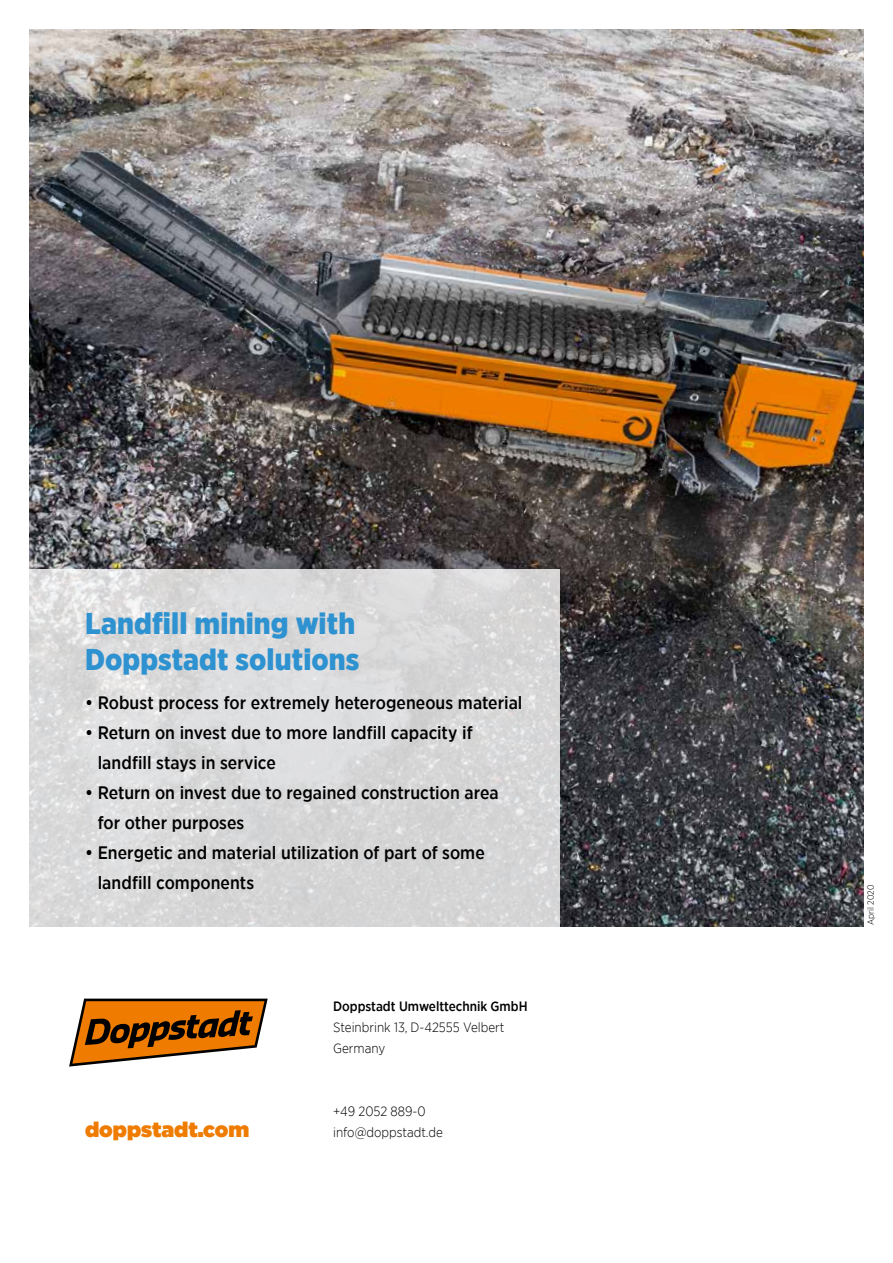
<style>
.page{position:relative;width:893px;height:1263px;background:#fff}
.page>*{position:absolute;margin:0;border:0;box-sizing:border-box;transform-origin:0 0}
.t1{font:900 30px/36px "Gotham Narrow";letter-spacing:.005em;color:#2e92d0}
.t2{font:900 21px "Gotham";color:#ef7c00}
.t3{font:500 18px/30px "Gotham Narrow";color:#000}
.t4{font:300 13.5px/21px "Gotham Narrow";color:#000}
.t5{font:500 13.5px "Gotham Narrow";color:#000}
.t6{font:300 9px "Gotham Narrow";color:#000}
</style>
<div class="page">
<img style="left:30px;top:30px;width:833px;height:896px">
<div style="left:30px;top:569px;width:530px;height:357px;background:#d9d9da"></div>
<svg style="left:69px;top:998px;width:199px;height:68px"></svg>
<h1 class="t1" style="left:85px;top:605px;width:276px">Landfill mining with<br>Doppstadt solutions</h1>
<p class="t3" style="left:85px;top:688px;width:439px">• Robust process for extremely heterogeneous material</p>
<p class="t3" style="left:98px;top:718px;width:376px;text-indent:-13px">• Return on invest due to more landfill capacity if landfill stays in service</p>
<p class="t3" style="left:98px;top:778px;width:403px;text-indent:-13px">• Return on invest due to regained construction area for other purposes</p>
<p class="t3" style="left:98px;top:838px;width:389px;text-indent:-13px">• Energetic and material utilization of part of some landfill components</p>
<p class="t5" style="left:333px;top:997px;width:196px">Doppstadt Umwelttechnik GmbH</p>
<p class="t4" style="left:333px;top:1016px;width:173px">Steinbrink 13, D-42555 Velbert<br>Germany</p>
<p class="t4" style="left:333px;top:1100px;width:94px">+49 2052 889-0</p>
<p class="t2" style="left:85px;top:1114px;width:166px">doppstadt.com</p>
<p class="t4" style="left:333px;top:1121px;width:111px">info@doppstadt.de</p>
<p class="t6" style="left:865px;top:925px;width:42px;rotate:-90deg">April 2020</p>
</div>
